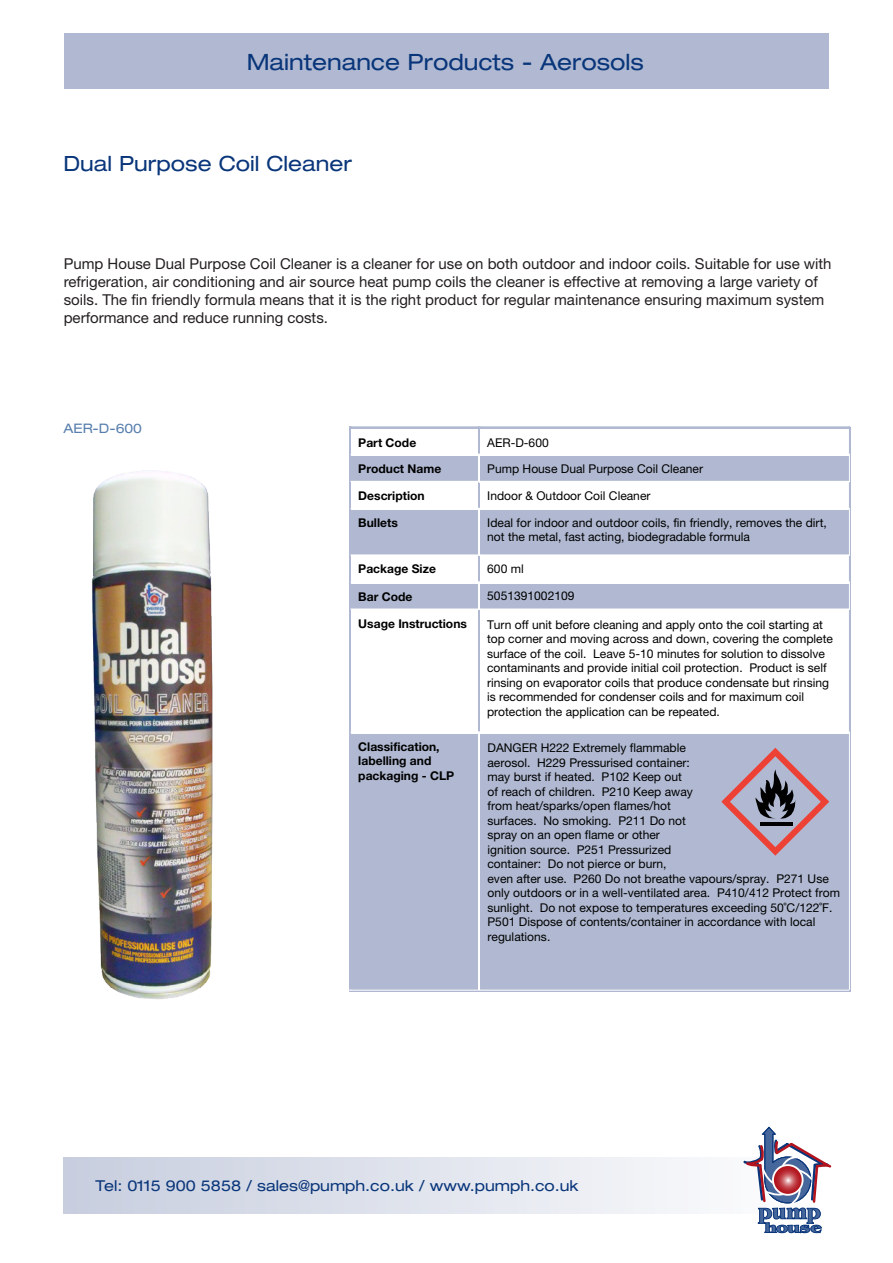
<style>
.page{position:relative;width:893px;height:1263px;background:#fff}
.page>*{position:absolute;margin:0;border:0;box-sizing:border-box;transform-origin:0 0}
.t1{font:expanded 22.5px "Helvetica Neue";color:#09357a}
.t2{font:expanded 21px "Helvetica Neue";color:#09357a}
.t3{font:15px/18px "Helvetica Neue";color:#231f20}
.t4{font:expanded 15px "Helvetica Neue";color:#09357a}
.t5{font:expanded 13.05px "Helvetica Neue";color:#587fad}
.t6{font:12.15px/14.5px "Helvetica Neue";color:#000}
.t7{font:700 12.15px/14.5px "Helvetica Neue";color:#000}
</style>
<div class="page">
<svg style="left:64px;top:1157px;width:621px;height:56px;background:#dde1eb"></svg>
<div style="left:64px;top:33px;width:764px;height:56px;background:#b0b9d1"></div>
<svg style="left:743px;top:1126px;width:89px;height:107px"></svg>
<svg style="left:773px;top:1165px;width:30px;height:30px"></svg>
<div style="left:772px;top:1164px;width:31px;height:32px;border:2px solid #fff;border-radius:50%"></div>
<hr style="left:351px;top:427px;width:128px;height:1px;background:#b0b9d1">
<hr style="left:480px;top:427px;width:369px;height:1px;background:#b0b9d1">
<div style="left:351px;top:456px;width:127px;height:5px;background:#b0b9d1"></div>
<div style="left:351px;top:461px;width:7px;height:15px;background:#b0b9d1"></div>
<div style="left:463px;top:461px;width:15px;height:15px;background:#b0b9d1"></div>
<div style="left:351px;top:476px;width:127px;height:5px;background:#b0b9d1"></div>
<div style="left:358px;top:461px;width:105px;height:15px;background:#b0b9d1"></div>
<div style="left:480px;top:456px;width:369px;height:5px;background:#b0b9d1"></div>
<div style="left:480px;top:461px;width:7px;height:15px;background:#b0b9d1"></div>
<div style="left:842px;top:461px;width:7px;height:15px;background:#b0b9d1"></div>
<div style="left:480px;top:476px;width:369px;height:5px;background:#b0b9d1"></div>
<div style="left:487px;top:461px;width:355px;height:15px;background:#b0b9d1"></div>
<div style="left:351px;top:510px;width:127px;height:6px;background:#b0b9d1"></div>
<div style="left:351px;top:516px;width:7px;height:14px;background:#b0b9d1"></div>
<div style="left:463px;top:516px;width:15px;height:14px;background:#b0b9d1"></div>
<div style="left:351px;top:530px;width:127px;height:25px;background:#b0b9d1"></div>
<div style="left:358px;top:516px;width:105px;height:14px;background:#b0b9d1"></div>
<div style="left:480px;top:510px;width:369px;height:6px;background:#b0b9d1"></div>
<div style="left:480px;top:516px;width:7px;height:14px;background:#b0b9d1"></div>
<div style="left:842px;top:516px;width:7px;height:14px;background:#b0b9d1"></div>
<div style="left:480px;top:530px;width:369px;height:25px;background:#b0b9d1"></div>
<div style="left:487px;top:516px;width:355px;height:14px;background:#b0b9d1"></div>
<svg style="left:349px;top:427px;width:2px;height:83px"></svg>
<svg style="left:478px;top:427px;width:2px;height:81px"></svg>
<svg style="left:849px;top:427px;width:2px;height:83px"></svg>
<hr style="left:349px;top:510px;width:2px;height:45px;background:#b0b9d1">
<hr style="left:849px;top:510px;width:2px;height:45px;background:#b0b9d1">
<hr style="left:849px;top:510px;width:1px;height:45px;background:#fff">
<div style="left:351px;top:583px;width:127px;height:6px;background:#b0b9d1"></div>
<div style="left:351px;top:589px;width:7px;height:14px;background:#b0b9d1"></div>
<div style="left:463px;top:589px;width:15px;height:14px;background:#b0b9d1"></div>
<div style="left:351px;top:603px;width:127px;height:6px;background:#b0b9d1"></div>
<div style="left:358px;top:589px;width:105px;height:14px;background:#b0b9d1"></div>
<div style="left:480px;top:583px;width:369px;height:6px;background:#b0b9d1"></div>
<div style="left:480px;top:589px;width:7px;height:15px;background:#b0b9d1"></div>
<div style="left:842px;top:589px;width:7px;height:15px;background:#b0b9d1"></div>
<div style="left:480px;top:604px;width:369px;height:5px;background:#b0b9d1"></div>
<div style="left:487px;top:589px;width:355px;height:15px;background:#b0b9d1"></div>
<svg style="left:349px;top:555px;width:2px;height:55px"></svg>
<svg style="left:478px;top:556px;width:2px;height:26px"></svg>
<svg style="left:849px;top:555px;width:2px;height:55px"></svg>
<hr style="left:349px;top:610px;width:2px;height:122px;background:#b0b9d1">
<hr style="left:479px;top:610px;width:1px;height:122px;background:#b0b9d1">
<hr style="left:478px;top:610px;width:1px;height:122px;background:#b0b9d1">
<hr style="left:849px;top:610px;width:2px;height:122px;background:#b0b9d1">
<div style="left:351px;top:733px;width:127px;height:6px;background:#b0b9d1"></div>
<div style="left:351px;top:739px;width:7px;height:14px;background:#b0b9d1"></div>
<div style="left:463px;top:739px;width:15px;height:14px;background:#b0b9d1"></div>
<div style="left:351px;top:753px;width:127px;height:237px;background:#b0b9d1"></div>
<div style="left:358px;top:739px;width:105px;height:14px;background:#b0b9d1"></div>
<div style="left:480px;top:733px;width:369px;height:6px;background:#b0b9d1"></div>
<div style="left:480px;top:739px;width:7px;height:15px;background:#b0b9d1"></div>
<div style="left:842px;top:739px;width:7px;height:15px;background:#b0b9d1"></div>
<div style="left:480px;top:754px;width:369px;height:236px;background:#b0b9d1"></div>
<div style="left:487px;top:739px;width:355px;height:15px;background:#b0b9d1"></div>
<hr style="left:349px;top:733px;width:2px;height:257px;background:#b0b9d1">
<hr style="left:849px;top:733px;width:2px;height:257px;background:#b0b9d1">
<hr style="left:849px;top:733px;width:1px;height:257px;background:#fff">
<svg style="left:721px;top:748px;width:108px;height:108px"></svg>
<img style="left:92px;top:470px;width:121px;height:529px">
<h1 class="t1" style="left:247px;top:48px;width:399px">Maintenance Products - Aerosols</h1>
<h2 class="t2" style="left:64px;top:151px;width:290px">Dual Purpose Coil Cleaner</h2>
<p class="t3" style="left:64px;top:254px;width:769px">Pump House Dual Purpose Coil Cleaner is a cleaner for use on both outdoor and indoor coils. Suitable for use with refrigeration, air conditioning and air source heat pump coils the cleaner is effective at removing a large variety of soils. The fin friendly formula means that it is the right product for regular maintenance ensuring maximum system performance and reduce running costs.</p>
<p class="t5" style="left:64px;top:420px;width:80px">AER-D-600</p>
<p class="t7" style="left:358px;top:435px;width:59px">Part Code</p>
<p class="t6" style="left:487px;top:435px;width:63px">AER-D-600</p>
<p class="t7" style="left:358px;top:461px;width:84px">Product Name</p>
<p class="t6" style="left:487px;top:461px;width:217px">Pump House Dual Purpose Coil Cleaner</p>
<p class="t7" style="left:358px;top:488px;width:68px">Description</p>
<p class="t6" style="left:487px;top:488px;width:165px">Indoor &amp; Outdoor Coil Cleaner</p>
<p class="t7" style="left:358px;top:515px;width:41px">Bullets</p>
<p class="t6" style="left:487px;top:515px;width:341px">Ideal for indoor and outdoor coils, fin friendly, removes the dirt, not the metal, fast acting, biodegradable formula</p>
<p class="t7" style="left:358px;top:562px;width:79px">Package Size</p>
<p class="t6" style="left:487px;top:562px;width:38px">600 ml</p>
<p class="t7" style="left:358px;top:589px;width:56px">Bar Code</p>
<p class="t6" style="left:487px;top:588px;width:89px">5051391002109</p>
<p class="t7" style="left:358px;top:616px;width:110px">Usage Instructions</p>
<p class="t6" style="left:487px;top:617px;width:348px">Turn off unit before cleaning and apply onto the coil starting at top corner and moving across and down, covering the complete surface of the coil. Leave 5-10 minutes for solution to dissolve contaminants and provide initial coil protection. Product is self rinsing on evaporator coils that produce condensate but rinsing is recommended for condenser coils and for maximum coil protection the application can be repeated.</p>
<p class="t6" style="left:487px;top:740px;width:354px">DANGER H222 Extremely flammable<br>aerosol. H229 Pressurised container:<br>may burst if heated. P102 Keep out<br>of reach of children. P210 Keep away<br>from heat/sparks/open flames/hot<br>surfaces. No smoking. P211 Do not<br>spray on an open flame or other<br>ignition source. P251 Pressurized<br>container: Do not pierce or burn,<br>even after use. P260 Do not breathe vapours/spray. P271 Use only outdoors or in a well-ventilated area. P410/412 Protect from sunlight. Do not expose to temperatures exceeding 50˚C/122˚F.<br>P501 Dispose of contents/container in accordance with local regulations.</p>
<p class="t7" style="left:358px;top:739px;width:97px">Classification, labelling and packaging - CLP</p>
<p class="t4" style="left:96px;top:1177px;width:484px">Tel: 0115 900 5858 / sales@pumph.co.uk / www.pumph.co.uk</p>
</div>
